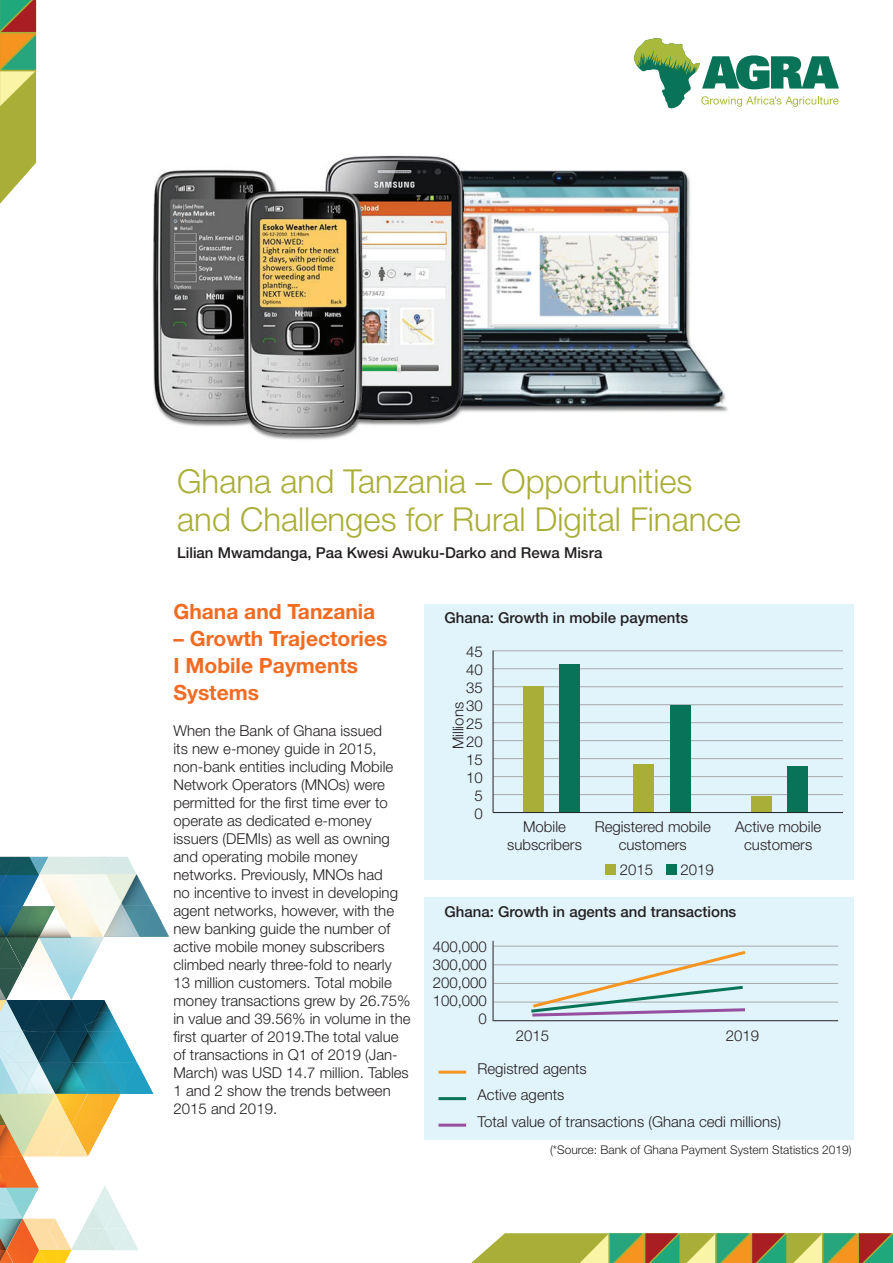
<style>
.page{position:relative;width:893px;height:1263px;background:#fff}
.page>*{position:absolute;margin:0;border:0;box-sizing:border-box;transform-origin:0 0}
.t1{font:300 33px/38px "Helvetica Neue LT Std";color:#a9ae36}
.t2{font:700 21px/27px "Helvetica Neue LT Std";color:#f16c23}
.t3{font:300 15px/18px "Helvetica Neue LT Std";color:#231f20;text-align:center}
.t4{font:500 15px "Helvetica Neue LT Std";color:#231f20}
.t5{font:300 12px "Helvetica Neue LT Std";color:#231f20}
</style>
<div class="page">
<svg style="left:0;top:0;width:36px;height:204px;background:#abac5a"></svg>
<svg style="left:471px;top:1233px;width:422px;height:30px;background:#9ea155"></svg>
<div style="left:424px;top:897px;width:430px;height:242px;background:#e1f4fc"></div>
<div style="left:424px;top:605px;width:430px;height:275px;background:#e1f4fc"></div>
<hr style="left:493px;top:812px;width:350px;height:1px;background:#231f20">
<hr style="left:493px;top:740px;width:350px;height:1px;background:#a8a9ad">
<hr style="left:493px;top:776px;width:350px;height:1px;background:#a8a9ad">
<hr style="left:493px;top:704px;width:350px;height:1px;background:#a8a9ad">
<hr style="left:493px;top:668px;width:350px;height:1px;background:#a8a9ad">
<hr style="left:493px;top:794px;width:350px;height:1px;background:#a8a9ad">
<hr style="left:493px;top:722px;width:350px;height:1px;background:#a8a9ad">
<hr style="left:493px;top:758px;width:350px;height:1px;background:#a8a9ad">
<hr style="left:493px;top:686px;width:350px;height:1px;background:#a8a9ad">
<hr style="left:493px;top:650px;width:350px;height:1px;background:#a8a9ad">
<img style="left:152px;top:155px;width:576px;height:285px">
<svg style="left:634px;top:38px;width:205px;height:71px"></svg>
<svg style="left:0;top:857px;width:170px;height:406px"></svg>
<img style="left:94px;top:1185px;width:18px;height:21px">
<div style="left:523px;top:686px;width:20px;height:126px;background:#a9ae36"></div>
<div style="left:633px;top:764px;width:21px;height:48px;background:#a9ae36"></div>
<div style="left:751px;top:796px;width:21px;height:16px;background:#a9ae36"></div>
<div style="left:559px;top:664px;width:21px;height:148px;background:#087357"></div>
<div style="left:670px;top:705px;width:20px;height:107px;background:#087357"></div>
<div style="left:788px;top:767px;width:20px;height:45px;background:#087357"></div>
<div style="left:605px;top:864px;width:11px;height:11px;background:#a9ae36"></div>
<div style="left:666px;top:864px;width:10px;height:11px;background:#087357"></div>
<hr style="left:493px;top:1002px;width:345px;height:1px;background:#a8a9ad">
<hr style="left:493px;top:964px;width:345px;height:1px;background:#a8a9ad">
<hr style="left:493px;top:1020px;width:345px;height:1px;background:#231f20">
<hr style="left:493px;top:983px;width:345px;height:1px;background:#a8a9ad">
<hr style="left:493px;top:946px;width:345px;height:1px;background:#a8a9ad">
<svg style="left:528px;top:951px;width:221px;height:66px"></svg>
<hr style="left:438px;top:1070px;width:28px;height:3px;background:#f5941f">
<hr style="left:438px;top:1097px;width:28px;height:3px;background:#087357">
<hr style="left:438px;top:1123px;width:28px;height:3px;background:#974f9f">
<hr style="left:493px;top:941px;width:1px;height:80px;background:#231f20">
<hr style="left:493px;top:650px;width:1px;height:162px;background:#231f20">
<h1 class="t1" style="left:177px;top:462px;width:565px">Ghana and Tanzania – Opportunities and Challenges for Rural Digital Finance</h1>
<p class="t4" style="left:177px;top:544px;width:427px">Lilian Mwamdanga, Paa Kwesi Awuku-Darko and Rewa Misra</p>
<h2 class="t2" style="left:173px;top:597px;width:203px">Ghana and Tanzania</h2>
<h2 class="t2" style="left:173px;top:624px;width:215px">– Growth Trajectories<br>I Mobile Payments<br>Systems</h2>
<p class="t3" style="left:173px;top:721px;width:239px;text-align:left">When the Bank of Ghana issued<br>its new e-money guide in 2015, non-bank entities including Mobile<br>Network Operators (MNOs) were permitted for the first time ever to operate as dedicated e-money issuers (DEMIs) as well as owning and operating mobile money networks. Previously, MNOs had<br>no incentive to invest in developing agent networks, however, with the new banking guide the number of active mobile money subscribers climbed nearly three-fold to nearly<br>13 million customers. Total mobile money transactions grew by 26.75% in value and 39.56% in volume in the first quarter of 2019.The total value of transactions in Q1 of 2019 (Jan-<br>March) was USD 14.7 million. Tables<br>1 and 2 show the trends between<br>2015 and 2019.</p>
<p class="t4" style="left:445px;top:609px;width:245px">Ghana: Growth in mobile payments</p>
<p class="t3" style="left:466px;top:642px;width:18px">45<br>40<br>35<br>30<br>25<br>20<br>15<br>10<br>5<br>0</p>
<p class="t3" style="left:449px;top:749px;width:49px;rotate:-90deg">Millions</p>
<p class="t3" style="left:507px;top:817px;width:76px">Mobile subscribers</p>
<p class="t3" style="left:735px;top:817px;width:88px">Active mobile customers</p>
<p class="t3" style="left:595px;top:817px;width:118px">Registered mobile customers</p>
<p class="t3" style="left:620px;top:860px;width:35px">2015</p>
<p class="t3" style="left:681px;top:860px;width:35px">2019</p>
<p class="t4" style="left:445px;top:903px;width:293px">Ghana: Growth in agents and transactions</p>
<p class="t3" style="left:433px;top:937px;width:56px;text-align:right">400,000<br>300,000<br>200,000<br>100,000<br>0</p>
<p class="t3" style="left:516px;top:1026px;width:35px">2015</p>
<p class="t3" style="left:726px;top:1026px;width:35px">2019</p>
<p class="t3" style="left:477px;top:1055px;width:305px;line-height:26.5px;text-align:left">Registred agents<br>Active agents<br>Total value of transactions (Ghana cedi millions)</p>
<p class="t5" style="left:550px;top:1143px;width:303px">(*Source: Bank of Ghana Payment System Statistics 2019)</p>
</div>
